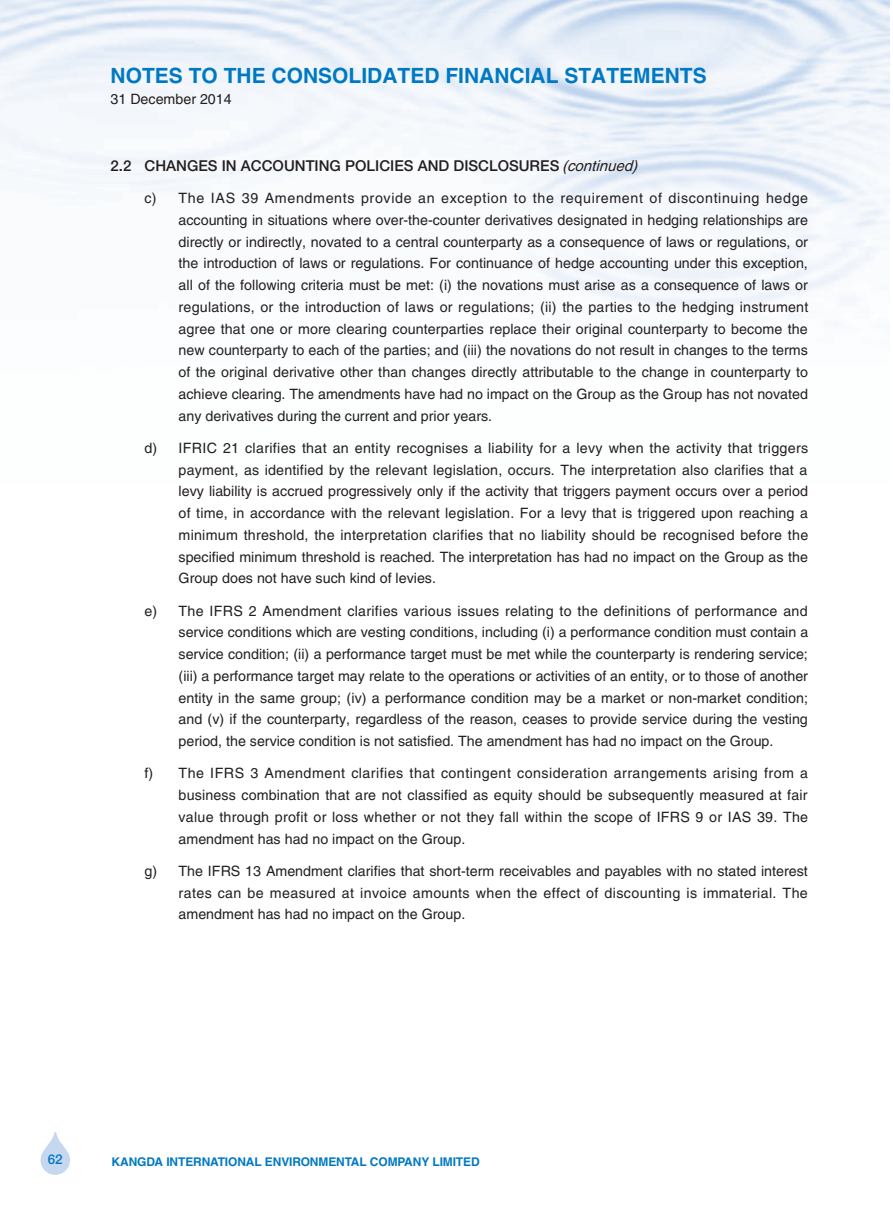
<style>
.page{position:relative;width:893px;height:1212px;background:#fff}
.page>*{position:absolute;margin:0;border:0;box-sizing:border-box;transform-origin:0 0}
.t1{font:700 21px "Helvetica LT Std";color:#0079c2}
._3__標題{font:500 15px "Helvetica Neue LT Std";color:#231f20}
._1__內文{font:14.25px/21.8px "Helvetica LT Std";color:#231f20;text-align:justify}
.t2{font:500 13.5px "Helvetica Neue LT Std";color:#0079c2}
.t3{font:700 12px "Helvetica LT Std";letter-spacing:-.01em;color:#0079c2}
.s1{font-family:"Helvetica LT Std";font-weight:400;font-style:italic}
</style>
<div class="page">
<svg style="left:40px;top:1132px;width:30px;height:43px"></svg>
<h1 class="t1" style="left:111px;top:62px;width:598px">NOTES TO THE CONSOLIDATED FINANCIAL STATEMENTS</h1>
<p class="_1__內文" style="left:111px;top:88px;width:123px">31 December 2014</p>
<p class="_3__標題" style="left:111px;top:156px;width:533px">2.2 CHANGES IN ACCOUNTING POLICIES AND DISCLOSURES <span class="s1">(continued)</span></p>
<p class="_1__內文" style="left:179px;top:187px;width:631px;text-indent:-34px">c) The IAS 39 Amendments provide an exception to the requirement of discontinuing hedge accounting in situations where over-the-counter derivatives designated in hedging relationships are directly or indirectly, novated to a central counterparty as a consequence of laws or regulations, or the introduction of laws or regulations. For continuance of hedge accounting under this exception, all of the following criteria must be met: (i) the novations must arise as a consequence of laws or regulations, or the introduction of laws or regulations; (ii) the parties to the hedging instrument agree that one or more clearing counterparties replace their original counterparty to become the new counterparty to each of the parties; and (iii) the novations do not result in changes to the terms of the original derivative other than changes directly attributable to the change in counterparty to achieve clearing. The amendments have had no impact on the Group as the Group has not novated any derivatives during the current and prior years.</p>
<p class="_1__內文" style="left:179px;top:437px;width:631px;text-indent:-34px">d) IFRIC 21 clarifies that an entity recognises a liability for a levy when the activity that triggers payment, as identified by the relevant legislation, occurs. The interpretation also clarifies that a levy liability is accrued progressively only if the activity that triggers payment occurs over a period of time, in accordance with the relevant legislation. For a levy that is triggered upon reaching a minimum threshold, the interpretation clarifies that no liability should be recognised before the specified minimum threshold is reached. The interpretation has had no impact on the Group as the Group does not have such kind of levies.</p>
<p class="_1__內文" style="left:179px;top:600px;width:631px;text-indent:-34px">e) The IFRS 2 Amendment clarifies various issues relating to the definitions of performance and service conditions which are vesting conditions, including (i) a performance condition must contain a service condition; (ii) a performance target must be met while the counterparty is rendering service; (iii) a performance target may relate to the operations or activities of an entity, or to those of another entity in the same group; (iv) a performance condition may be a market or non-market condition; and (v) if the counterparty, regardless of the reason, ceases to provide service during the vesting period, the service condition is not satisfied. The amendment has had no impact on the Group.</p>
<p class="_1__內文" style="left:179px;top:762px;width:631px;text-indent:-34px">f) The IFRS 3 Amendment clarifies that contingent consideration arrangements arising from a business combination that are not classified as equity should be subsequently measured at fair value through profit or loss whether or not they fall within the scope of IFRS 9 or IAS 39. The amendment has had no impact on the Group.</p>
<p class="_1__內文" style="left:179px;top:860px;width:631px;text-indent:-34px">g) The IFRS 13 Amendment clarifies that short-term receivables and payables with no stated interest rates can be measured at invoice amounts when the effect of discounting is immaterial. The amendment has had no impact on the Group.</p>
<p class="t2" style="left:48px;top:1151px;width:17px">62</p>
<p class="t3" style="left:111px;top:1154px;width:370px">KANGDA INTERNATIONAL ENVIRONMENTAL COMPANY LIMITED</p>
</div>
